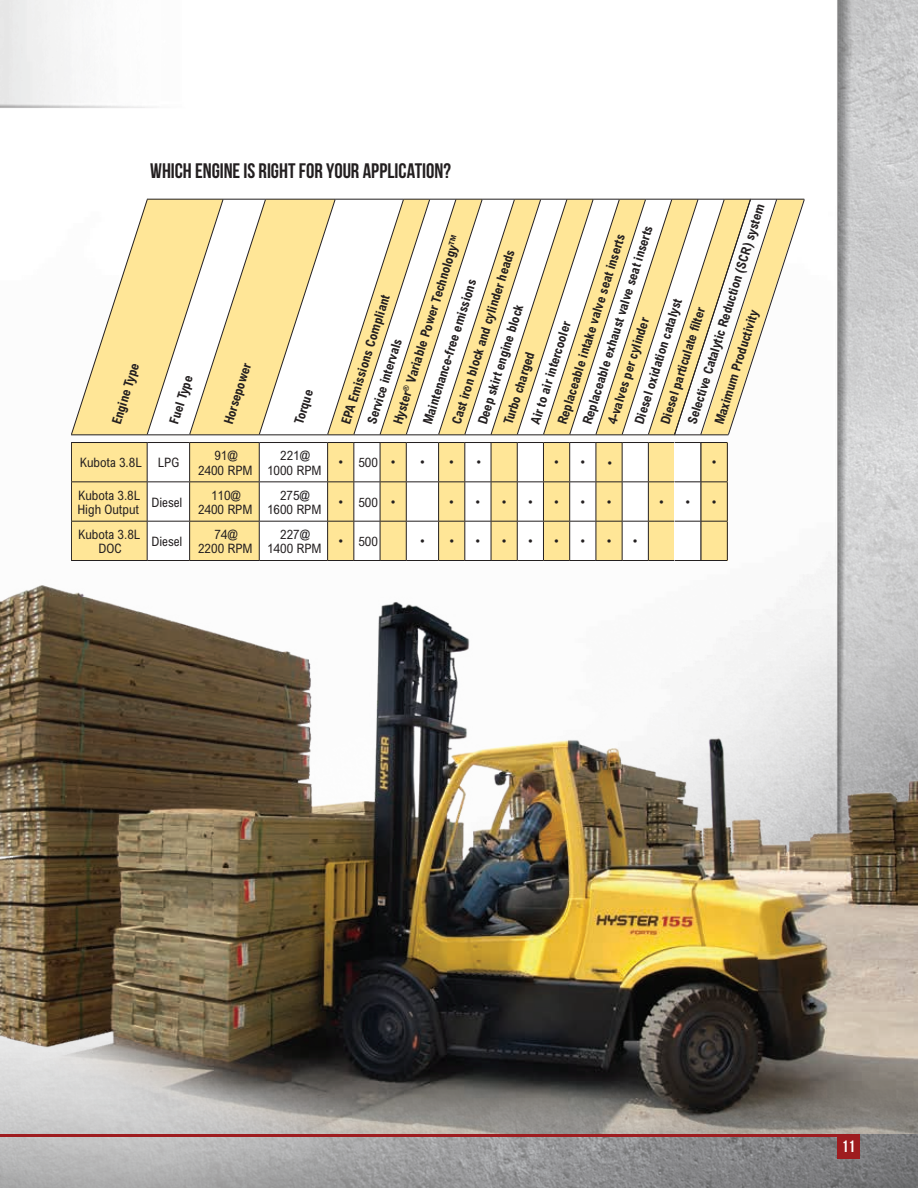
<style>
.page{position:relative;width:918px;height:1188px;background:#fff}
.page>*{position:absolute;margin:0;border:0;box-sizing:border-box;transform-origin:0 0}
.t1{font:21px "Bebas Neue";letter-spacing:-.005em;color:#231f20}
.t2{font:16.5px "Bebas Neue";color:#fff}
.t3{font:condensed 14.25px "Arial MT Std";color:#231f20}
.t4{font:700 condensed 13.05px/24.8px "Arial MT Std";color:#231f20}
.t5{font:condensed 13.05px/14.2px "Arial MT Std";color:#231f20;text-align:center}
.s1{font-size:14.25px}
</style>
<div class="page">
<img style="left:0;top:0;width:918px;height:1188px">
<img style="left:0;top:547px;width:918px;height:587px">
<hr style="left:0;top:1134px;width:860px;height:3px;background:#9e1c1f">
<div style="left:837px;top:1134px;width:23px;height:24px;background:#9e1c1f"></div>
<div style="left:648px;top:521px;width:27px;height:40px;background:#ffe697"></div>
<div style="left:71px;top:521px;width:76px;height:40px;background:#ffe697"></div>
<div style="left:648px;top:482px;width:27px;height:39px;background:#ffe697"></div>
<div style="left:71px;top:482px;width:76px;height:39px;background:#ffe697"></div>
<div style="left:701px;top:521px;width:26px;height:40px;background:#ffe697"></div>
<div style="left:701px;top:482px;width:26px;height:39px;background:#ffe697"></div>
<div style="left:701px;top:443px;width:26px;height:39px;background:#ffe697"></div>
<div style="left:71px;top:443px;width:76px;height:39px;background:#ffe697"></div>
<svg style="left:148px;top:443px;width:500px;height:117px"></svg>
<hr style="left:71px;top:443px;width:1px;height:39px;background:#231f20">
<hr style="left:71px;top:482px;width:1px;height:39px;background:#231f20">
<hr style="left:71px;top:522px;width:1px;height:38px;background:#231f20">
<hr style="left:71px;top:560px;width:76px;height:1px;background:#231f20">
<hr style="left:147px;top:560px;width:43px;height:1px;background:#231f20">
<hr style="left:190px;top:560px;width:69px;height:1px;background:#231f20">
<hr style="left:259px;top:560px;width:69px;height:1px;background:#231f20">
<svg style="left:328px;top:560px;width:78px;height:1px"></svg>
<hr style="left:406px;top:560px;width:33px;height:1px;background:#231f20">
<hr style="left:71px;top:442px;width:76px;height:1px;background:#231f20">
<hr style="left:147px;top:442px;width:43px;height:1px;background:#231f20">
<hr style="left:147px;top:443px;width:1px;height:39px;background:#231f20">
<hr style="left:190px;top:442px;width:69px;height:1px;background:#231f20">
<hr style="left:189px;top:443px;width:1px;height:39px;background:#231f20">
<hr style="left:259px;top:442px;width:69px;height:1px;background:#231f20">
<hr style="left:259px;top:443px;width:1px;height:39px;background:#231f20">
<hr style="left:327px;top:443px;width:1px;height:39px;background:#231f20">
<hr style="left:354px;top:443px;width:1px;height:39px;background:#231f20">
<svg style="left:328px;top:442px;width:78px;height:1px"></svg>
<hr style="left:380px;top:443px;width:1px;height:39px;background:#231f20">
<hr style="left:406px;top:442px;width:33px;height:1px;background:#231f20">
<hr style="left:406px;top:443px;width:1px;height:39px;background:#231f20">
<hr style="left:438px;top:443px;width:1px;height:39px;background:#231f20">
<hr style="left:71px;top:482px;width:76px;height:1px;background:#231f20">
<hr style="left:147px;top:482px;width:43px;height:1px;background:#231f20">
<hr style="left:147px;top:482px;width:1px;height:39px;background:#231f20">
<hr style="left:190px;top:482px;width:69px;height:1px;background:#231f20">
<hr style="left:189px;top:482px;width:1px;height:39px;background:#231f20">
<hr style="left:259px;top:482px;width:69px;height:1px;background:#231f20">
<hr style="left:259px;top:482px;width:1px;height:39px;background:#231f20">
<hr style="left:327px;top:482px;width:1px;height:39px;background:#231f20">
<hr style="left:354px;top:482px;width:1px;height:39px;background:#231f20">
<svg style="left:328px;top:482px;width:78px;height:1px"></svg>
<hr style="left:380px;top:482px;width:1px;height:39px;background:#231f20">
<hr style="left:406px;top:482px;width:33px;height:1px;background:#231f20">
<hr style="left:406px;top:482px;width:1px;height:39px;background:#231f20">
<hr style="left:438px;top:482px;width:1px;height:39px;background:#231f20">
<hr style="left:464px;top:482px;width:1px;height:39px;background:#231f20">
<hr style="left:491px;top:482px;width:1px;height:39px;background:#231f20">
<hr style="left:517px;top:482px;width:1px;height:39px;background:#231f20">
<hr style="left:543px;top:482px;width:1px;height:39px;background:#231f20">
<hr style="left:569px;top:482px;width:1px;height:39px;background:#231f20">
<hr style="left:596px;top:482px;width:1px;height:39px;background:#231f20">
<hr style="left:622px;top:482px;width:1px;height:39px;background:#231f20">
<hr style="left:648px;top:482px;width:1px;height:39px;background:#231f20">
<hr style="left:674px;top:482px;width:1px;height:39px;background:#231f20">
<hr style="left:71px;top:521px;width:76px;height:1px;background:#231f20">
<hr style="left:147px;top:521px;width:43px;height:1px;background:#231f20">
<hr style="left:147px;top:522px;width:1px;height:38px;background:#231f20">
<hr style="left:190px;top:521px;width:69px;height:1px;background:#231f20">
<hr style="left:189px;top:522px;width:1px;height:38px;background:#231f20">
<hr style="left:259px;top:521px;width:69px;height:1px;background:#231f20">
<hr style="left:259px;top:522px;width:1px;height:38px;background:#231f20">
<hr style="left:327px;top:522px;width:1px;height:38px;background:#231f20">
<hr style="left:354px;top:522px;width:1px;height:38px;background:#231f20">
<svg style="left:328px;top:521px;width:78px;height:1px"></svg>
<hr style="left:380px;top:522px;width:1px;height:38px;background:#231f20">
<hr style="left:406px;top:521px;width:33px;height:1px;background:#231f20">
<hr style="left:406px;top:522px;width:1px;height:38px;background:#231f20">
<hr style="left:438px;top:522px;width:1px;height:38px;background:#231f20">
<hr style="left:464px;top:522px;width:1px;height:38px;background:#231f20">
<hr style="left:491px;top:522px;width:1px;height:38px;background:#231f20">
<hr style="left:517px;top:522px;width:1px;height:38px;background:#231f20">
<hr style="left:543px;top:522px;width:1px;height:38px;background:#231f20">
<hr style="left:569px;top:522px;width:1px;height:38px;background:#231f20">
<hr style="left:596px;top:522px;width:1px;height:38px;background:#231f20">
<hr style="left:622px;top:522px;width:1px;height:38px;background:#231f20">
<hr style="left:648px;top:522px;width:1px;height:38px;background:#231f20">
<hr style="left:674px;top:522px;width:1px;height:38px;background:#231f20">
<svg style="left:439px;top:560px;width:236px;height:1px"></svg>
<hr style="left:675px;top:442px;width:52px;height:1px;background:#231f20">
<svg style="left:439px;top:521px;width:236px;height:1px"></svg>
<div style="left:675px;top:521px;width:26px;height:40px;background:#fff"></div>
<div style="left:675px;top:482px;width:26px;height:39px;background:#fff"></div>
<svg style="left:439px;top:442px;width:262px;height:41px"></svg>
<hr style="left:675px;top:560px;width:52px;height:1px;background:#231f20">
<hr style="left:700px;top:443px;width:1px;height:39px;background:#231f20">
<hr style="left:675px;top:482px;width:52px;height:1px;background:#231f20">
<hr style="left:700px;top:482px;width:1px;height:39px;background:#231f20">
<hr style="left:675px;top:521px;width:52px;height:1px;background:#231f20">
<hr style="left:700px;top:522px;width:1px;height:38px;background:#231f20">
<hr style="left:727px;top:443px;width:1px;height:39px;background:#231f20">
<hr style="left:727px;top:482px;width:1px;height:39px;background:#231f20">
<hr style="left:727px;top:522px;width:1px;height:38px;background:#231f20">
<svg style="left:71px;top:199px;width:734px;height:237px"></svg>
<hr style="left:675px;top:435px;width:53px;height:1px;background:#231f20">
<p class="t4" style="left:104px;top:420px;width:65px;rotate:-73deg">Engine Type</p>
<h1 class="t1" style="left:150px;top:159px;width:302px">WHICH ENGINE IS RIGHT FOR YOUR APPLICATION?</h1>
<p class="t4" style="left:162px;top:420px;width:52px;rotate:-73deg">Fuel Type</p>
<p class="t4" style="left:216px;top:420px;width:65px;rotate:-73deg">Horsepower</p>
<p class="t4" style="left:287px;top:420px;width:37px;rotate:-73deg">Torque</p>
<p class="t4" style="left:682px;top:413px;width:224px;line-height:25.5px;text-indent:-8px;rotate:-73deg">Selective Catalytic Reduction (SCR) system<br>M aximum Productivity</p>
<p class="t4" style="left:578px;top:414px;width:202px;line-height:23.7px;text-indent:-7px;rotate:-73deg">Replaceable exhaust valve seat inserts<br>4-valves per cylinder</p>
<p class="t4" style="left:525px;top:413px;width:200px;line-height:26px;text-indent:-8px;rotate:-73deg">Air to air intercooler<br>Replaceable intake valve seat inserts</p>
<p class="t4" style="left:386px;top:421px;width:200px;rotate:-73deg">Hyster<sup>®</sup> Variable Power Technology™</p>
<p class="t4" style="left:417px;top:412px;width:184px;line-height:27.8px;text-indent:-8px;rotate:-73deg">M aintenance-free emissions<br>Cast iron block and cylinder heads</p>
<p class="t4" style="left:334px;top:421px;width:137px;rotate:-73deg">EPA Emissions Compliant</p>
<p class="t4" style="left:627px;top:421px;width:132px;text-align:center;rotate:-73deg">Diesel oxidation catalyst<br>Diesel particulate fi lter</p>
<p class="t4" style="left:473px;top:413px;width:119px;text-indent:-8px;rotate:-73deg">Deep skirt engine block<br>Turbo charged</p>
<p class="t4" style="left:360px;top:421px;width:91px;rotate:-73deg">Service intervals</p>
<p class="t5" style="left:80px;top:455px;width:101px">Kubota 3.8L LPG</p>
<p class="t5" style="left:198px;top:448px;width:56px">91@<br>2400 RPM</p>
<p class="t5" style="left:267px;top:448px;width:56px">221@<br>1000 RPM</p>
<p class="t5" style="left:338px;top:455px;width:59px"><span class="s1">•</span> 500 <span class="s1">•</span></p>
<p class="t3" style="left:420px;top:454px;width:36px">• •</p>
<p class="t3" style="left:554px;top:454px;width:32px">• •</p>
<p class="t3" style="left:712px;top:454px;width:6px">•</p>
<p class="t5" style="left:77px;top:488px;width:64px;text-align:left">Kubota 3.8L<br>High Output</p>
<p class="t5" style="left:151px;top:495px;width:33px">Diesel</p>
<p class="t5" style="left:198px;top:488px;width:56px">110@<br>2400 RPM</p>
<p class="t5" style="left:267px;top:488px;width:56px">275@<br>1600 RPM</p>
<p class="t5" style="left:338px;top:495px;width:59px"><span class="s1">•</span> 500 <span class="s1">•</span></p>
<p class="t3" style="left:449px;top:493px;width:32px">• •</p>
<p class="t3" style="left:502px;top:493px;width:32px">• •</p>
<p class="t3" style="left:554px;top:493px;width:32px">• •</p>
<p class="t3" style="left:607px;top:493px;width:6px">•</p>
<p class="t3" style="left:659px;top:493px;width:32px">• •</p>
<p class="t3" style="left:712px;top:493px;width:6px">•</p>
<p class="t5" style="left:78px;top:527px;width:64px">Kubota 3.8L<br>DOC</p>
<p class="t5" style="left:151px;top:534px;width:33px">Diesel</p>
<p class="t5" style="left:198px;top:527px;width:56px">74@<br>2200 RPM</p>
<p class="t5" style="left:267px;top:527px;width:56px">227@<br>1400 RPM</p>
<p class="t5" style="left:338px;top:534px;width:41px"><span class="s1">•</span> 500</p>
<p class="t3" style="left:420px;top:532px;width:36px">• •</p>
<p class="t3" style="left:476px;top:532px;width:32px">• •</p>
<p class="t3" style="left:528px;top:532px;width:32px">• •</p>
<p class="t3" style="left:580px;top:532px;width:32px">• •</p>
<p class="t3" style="left:633px;top:532px;width:6px">•</p>
<p class="t3" style="left:477px;top:454px;width:6px">•</p>
<p class="t3" style="left:607px;top:454px;width:6px">•</p>
<p class="t2" style="left:842px;top:1138px;width:15px">11</p>
</div>
